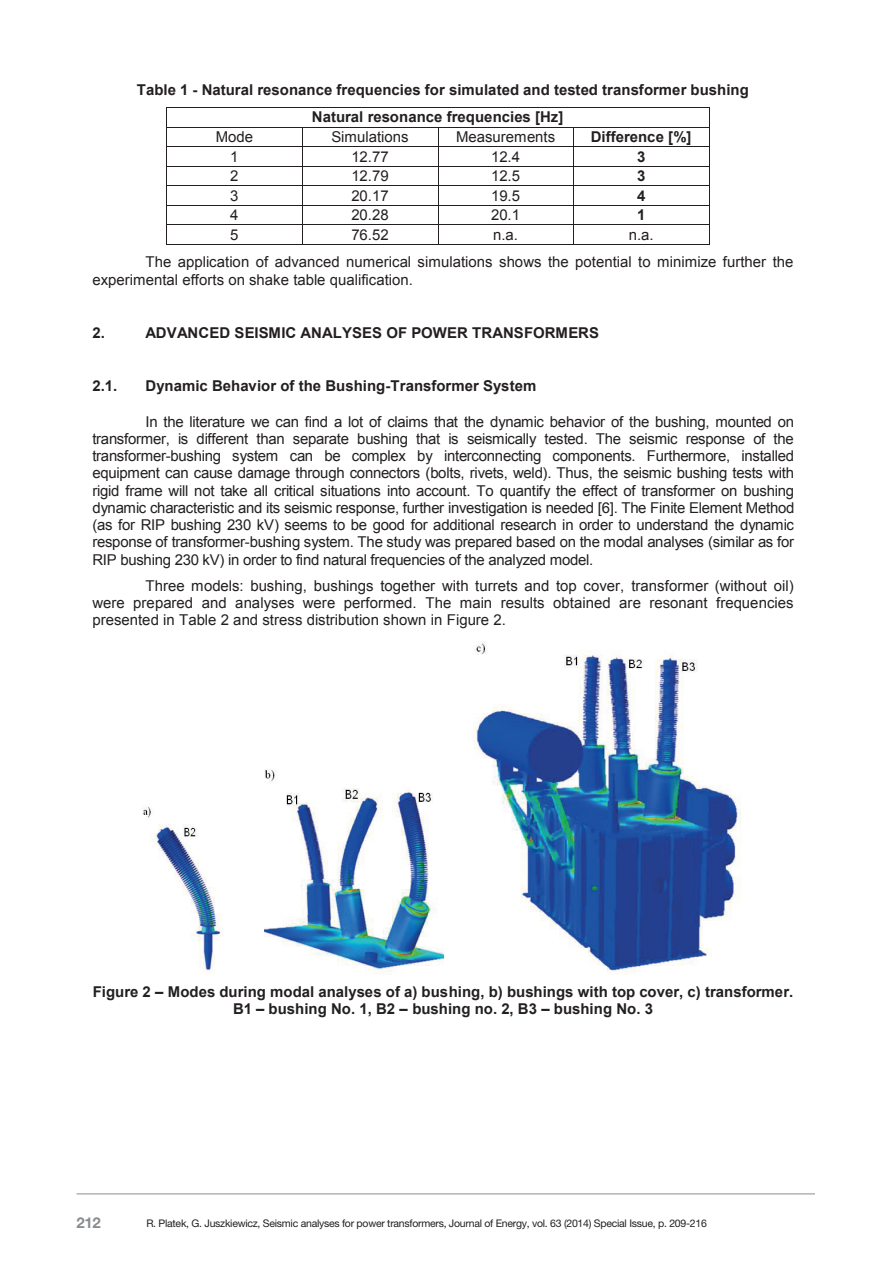
<style>
.page{position:relative;width:893px;height:1263px;background:#fff}
.page>*{position:absolute;margin:0;border:0;box-sizing:border-box;transform-origin:0 0}
.t1{font:15px/17.2px "Arial";color:#231f20;text-align:justify}
.t2{font:700 15px/27.8px "Arial";color:#231f20}
.t3{font:700 15px "MH Helvetica";color:#8a8c8f}
.t4{font:10.5px "MH Helvetica";letter-spacing:-.025em;color:#231f20}
.s1{font-style:inherit}
</style>
<div class="page">
<hr style="left:77px;top:1193px;width:738px;height:1px;background:#8a8c8f">
<hr style="left:167px;top:107px;width:542px;height:1px;background:#231f20">
<hr style="left:167px;top:127px;width:135px;height:1px;background:#231f20">
<hr style="left:303px;top:127px;width:135px;height:1px;background:#231f20">
<hr style="left:438px;top:127px;width:135px;height:1px;background:#231f20">
<hr style="left:574px;top:127px;width:135px;height:1px;background:#231f20">
<hr style="left:167px;top:146px;width:135px;height:1px;background:#231f20">
<hr style="left:303px;top:146px;width:135px;height:1px;background:#231f20">
<hr style="left:438px;top:146px;width:135px;height:1px;background:#231f20">
<hr style="left:574px;top:146px;width:135px;height:1px;background:#231f20">
<hr style="left:167px;top:166px;width:135px;height:1px;background:#231f20">
<hr style="left:303px;top:166px;width:135px;height:1px;background:#231f20">
<hr style="left:438px;top:166px;width:135px;height:1px;background:#231f20">
<hr style="left:574px;top:166px;width:135px;height:1px;background:#231f20">
<hr style="left:167px;top:185px;width:135px;height:1px;background:#231f20">
<hr style="left:303px;top:185px;width:135px;height:1px;background:#231f20">
<hr style="left:438px;top:185px;width:135px;height:1px;background:#231f20">
<hr style="left:574px;top:185px;width:135px;height:1px;background:#231f20">
<hr style="left:167px;top:205px;width:135px;height:1px;background:#231f20">
<hr style="left:303px;top:205px;width:135px;height:1px;background:#231f20">
<hr style="left:438px;top:205px;width:135px;height:1px;background:#231f20">
<hr style="left:574px;top:205px;width:135px;height:1px;background:#231f20">
<hr style="left:167px;top:224px;width:135px;height:1px;background:#231f20">
<hr style="left:303px;top:224px;width:135px;height:1px;background:#231f20">
<hr style="left:438px;top:224px;width:135px;height:1px;background:#231f20">
<hr style="left:574px;top:224px;width:135px;height:1px;background:#231f20">
<hr style="left:167px;top:244px;width:135px;height:1px;background:#231f20">
<svg style="left:302px;top:127px;width:1px;height:118px"></svg>
<hr style="left:303px;top:244px;width:135px;height:1px;background:#231f20">
<svg style="left:438px;top:128px;width:1px;height:116px"></svg>
<hr style="left:438px;top:244px;width:135px;height:1px;background:#231f20">
<svg style="left:573px;top:127px;width:1px;height:118px"></svg>
<hr style="left:574px;top:244px;width:135px;height:1px;background:#231f20">
<svg style="left:709px;top:107px;width:1px;height:138px"></svg>
<img style="left:143px;top:806px;width:80px;height:167px">
<img style="left:265px;top:769px;width:179px;height:203px">
<img style="left:473px;top:642px;width:268px;height:332px">
<p class="t2" style="left:312px;top:76px;width:438px;text-indent:-175px">Table 1 - Natural resonance frequencies for simulated and tested transformer bushing<br>Natural resonance frequencies [Hz]</p>
<p class="t1" style="left:216px;top:129px;width:39px">Mode</p>
<p class="t1" style="left:331px;top:129px;width:79px">Simulations</p>
<p class="t1" style="left:456px;top:129px;width:101px">Measurements</p>
<p class="t2" style="left:591px;top:123px;width:102px">Difference [%]</p>
<p class="t1" style="left:230px;top:148px;width:10px">1</p>
<p class="t1" style="left:351px;top:148px;width:39px">12.77</p>
<p class="t1" style="left:491px;top:148px;width:30px">12.4</p>
<p class="t2" style="left:637px;top:143px;width:10px">3</p>
<p class="t1" style="left:230px;top:167px;width:10px">2</p>
<p class="t1" style="left:351px;top:167px;width:39px">12.79</p>
<p class="t1" style="left:491px;top:167px;width:30px">12.5</p>
<p class="t2" style="left:637px;top:162px;width:10px">3</p>
<p class="t1" style="left:230px;top:187px;width:10px">3</p>
<p class="t1" style="left:351px;top:187px;width:39px">20.17</p>
<p class="t1" style="left:491px;top:187px;width:30px">19.5</p>
<p class="t2" style="left:637px;top:182px;width:10px">4</p>
<p class="t1" style="left:230px;top:206px;width:10px">4</p>
<p class="t1" style="left:351px;top:206px;width:39px">20.28</p>
<p class="t1" style="left:491px;top:206px;width:30px">20.1</p>
<p class="t2" style="left:637px;top:201px;width:10px">1</p>
<p class="t1" style="left:230px;top:226px;width:10px">5</p>
<p class="t1" style="left:351px;top:226px;width:39px">76.52</p>
<p class="t1" style="left:493px;top:226px;width:26px">n.a.</p>
<p class="t1" style="left:146px;top:221px;width:649px;line-height:27.8px;text-indent:483px">n.a.<br>The application of advanced numerical simulations shows the potential to minimize further the</p>
<p class="t1" style="left:92px;top:271px;width:322px">experimental efforts on shake table qualification.</p>
<p class="t2" style="left:92px;top:319px;width:14px">2.</p>
<p class="t2" style="left:146px;top:319px;width:455px">ADVANCED SEISMIC ANALYSES OF POWER TRANSFORMERS</p>
<p class="t2" style="left:92px;top:372px;width:26px">2.1.</p>
<p class="t2" style="left:146px;top:372px;width:392px">Dynamic Behavior of the Bushing-Transformer System</p>
<p class="t1" style="left:92px;top:413px;width:703px;text-indent:53px">In the literature we can find a lot of claims that the dynamic behavior of the bushing, mounted on transformer, is different than separate bushing that is seismically tested. The seismic response of the transformer-bushing system can be complex by interconnecting components. Furthermore, installed equipment can cause damage through connectors (bolts, rivets, weld). Thus, the seismic bushing tests with rigid frame will not take all critical situations into account. To quantify the effect of transformer on bushing dynamic characteristic and its seismic response, further investigation is needed [6]. The Finite Element Method (as for RIP bushing 230 kV) seems to be good for additional research in order to understand the dynamic response of transformer-bushing system. The study was prepared based on the modal analyses (similar as for RIP bushing 230 kV) in order to find natural frequencies of the analyzed model.</p>
<p class="t1" style="left:92px;top:577px;width:703px;text-indent:53px">Three models: bushing, bushings together with turrets and top cover, transformer (without oil) were prepared and analyses were performed. The main results obtained are resonant frequencies presented in Table 2 and stress distribution shown in Figure 2.</p>
<p class="t2" style="left:93px;top:983px;width:702px;line-height:17.2px;text-align:center">Figure 2 <span class="s1">–</span> Modes during modal analyses of a) bushing, b) bushings with top cover, c) transformer.<br>B1 <span class="s1">–</span> bushing No. 1, B2 <span class="s1">–</span> bushing no. 2, B3 <span class="s1">–</span> bushing No. 3</p>
<p class="t3" style="left:77px;top:1213px;width:26px">212</p>
<p class="t4" style="left:146px;top:1216px;width:562px">R. Platek, G. Juszkiewicz, Seismic analyses for power transformers, Journal of Energy, vol. 63 (2014) Special Issue, p. 209-216</p>
</div>
